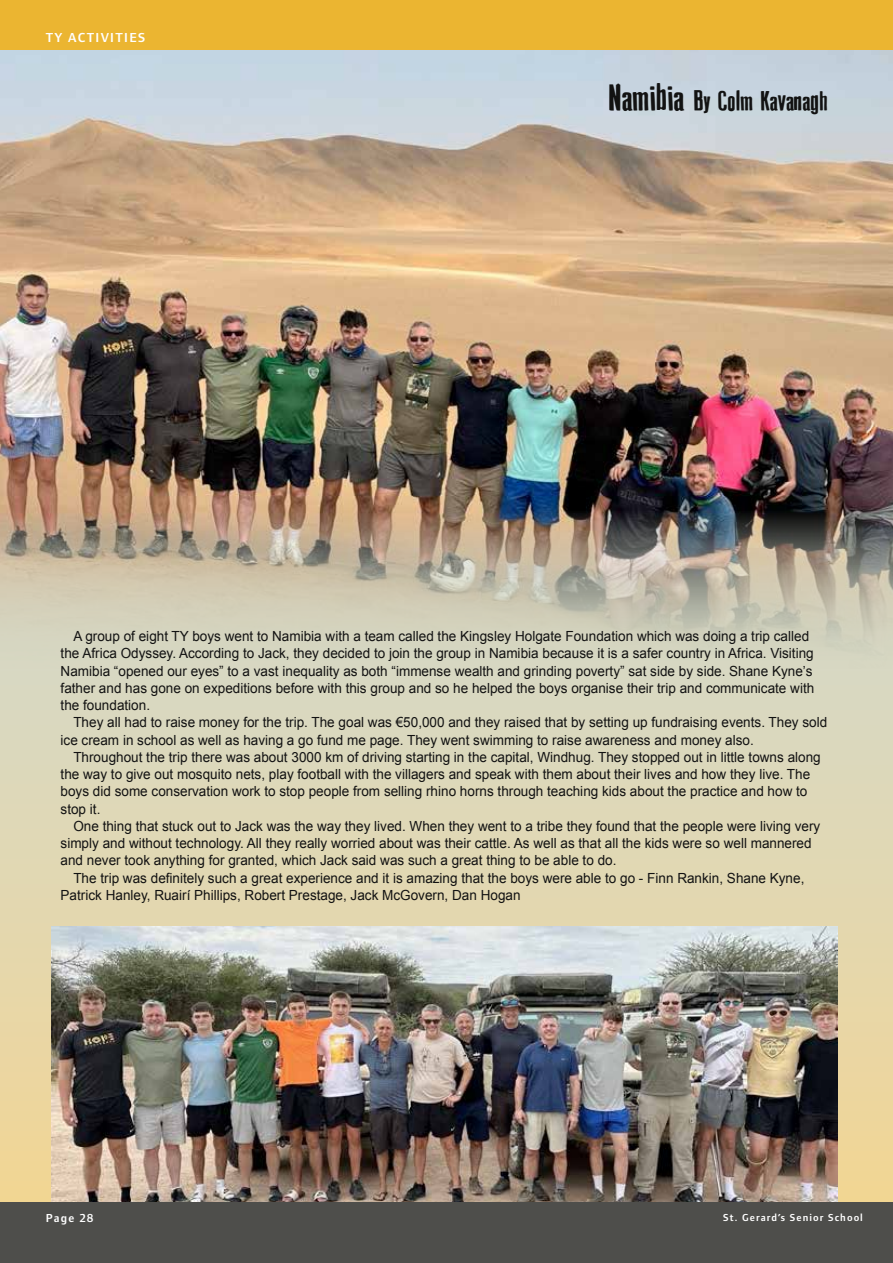
<style>
.page{position:relative;width:893px;height:1263px;background:#fff}
.page>*{position:absolute;margin:0;border:0;box-sizing:border-box;transform-origin:0 0}
.t1{font:27px "Old Press Original";color:#121212}
.t2{font:13.95px/17.2px "Arial";color:#121212}
.t3{font:600 13.5px "Foundry Form Sans";letter-spacing:.1em;color:#fff}
.t4{font:600 12px "Foundry Form Sans";letter-spacing:.1em;color:#fff}
.t5{font:600 10.5px "Foundry Form Sans";letter-spacing:.1em;color:#fff}
.s1{font-size:36px}
</style>
<div class="page">
<svg style="left:0;top:680px;width:893px;height:522px"></svg>
<img style="left:0;top:49px;width:893px;height:631px">
<div style="left:0;top:0;width:893px;height:49px;background:#ebb531"></div>
<img style="left:52px;top:926px;width:785px;height:276px">
<div style="left:0;top:1202px;width:893px;height:61px;background:#4e4e4b"></div>
<p class="t3" style="left:46px;top:30px;width:99px">TY Activiti es</p>
<h1 class="t1" style="left:608px;top:85px;width:222px"><span class="s1">Namibia</span> By Colm Kavanagh</h1>
<p class="t2" style="left:61px;top:628px;width:755px;text-indent:13px">A group of eight TY boys went to Namibia with a team called the Kingsley Holgate Foundation which was doing a trip called the Africa Odyssey. According to Jack, they decided to join the group in Namibia because it is a safer country in Africa. Visiting Namibia “opened our eyes” to a vast inequality as both “immense wealth and grinding poverty” sat side by side. Shane Kyne’s father and has gone on expeditions before with this group and so he helped the boys organise their trip and communicate with the foundation.</p>
<p class="t2" style="left:61px;top:714px;width:768px;text-indent:13px">They all had to raise money for the trip. The goal was €50,000 and they raised that by setting up fundraising events. They sold ice cream in school as well as having a go fund me page. They went swimming to raise awareness and money also.</p>
<p class="t2" style="left:61px;top:748px;width:762px;text-indent:13px">Throughout the trip there was about 3000 km of driving starting in the capital, Windhug. They stopped out in little towns along the way to give out mosquito nets, play football with the villagers and speak with them about their lives and how they live. The boys did some conservation work to stop people from selling rhino horns through teaching kids about the practice and how to stop it.</p>
<p class="t2" style="left:61px;top:817px;width:761px;text-indent:13px">One thing that stuck out to Jack was the way they lived. When they went to a tribe they found that the people were living very simply and without technology. All they really worried about was their cattle. As well as that all the kids were so well mannered and never took anything for granted, which Jack said was such a great thing to be able to do.</p>
<p class="t2" style="left:61px;top:869px;width:745px;text-indent:13px">The trip was definitely such a great experience and it is amazing that the boys were able to go - Finn Rankin, Shane Kyne,<br>Patrick Hanley, Ruairí Phillips, Robert Prestage, Jack McGovern, Dan Hogan</p>
<p class="t4" style="left:46px;top:1211px;width:49px">Page 28</p>
<p class="t5" style="left:723px;top:1211px;width:141px">St. Gerard’s Senior School</p>
</div>
